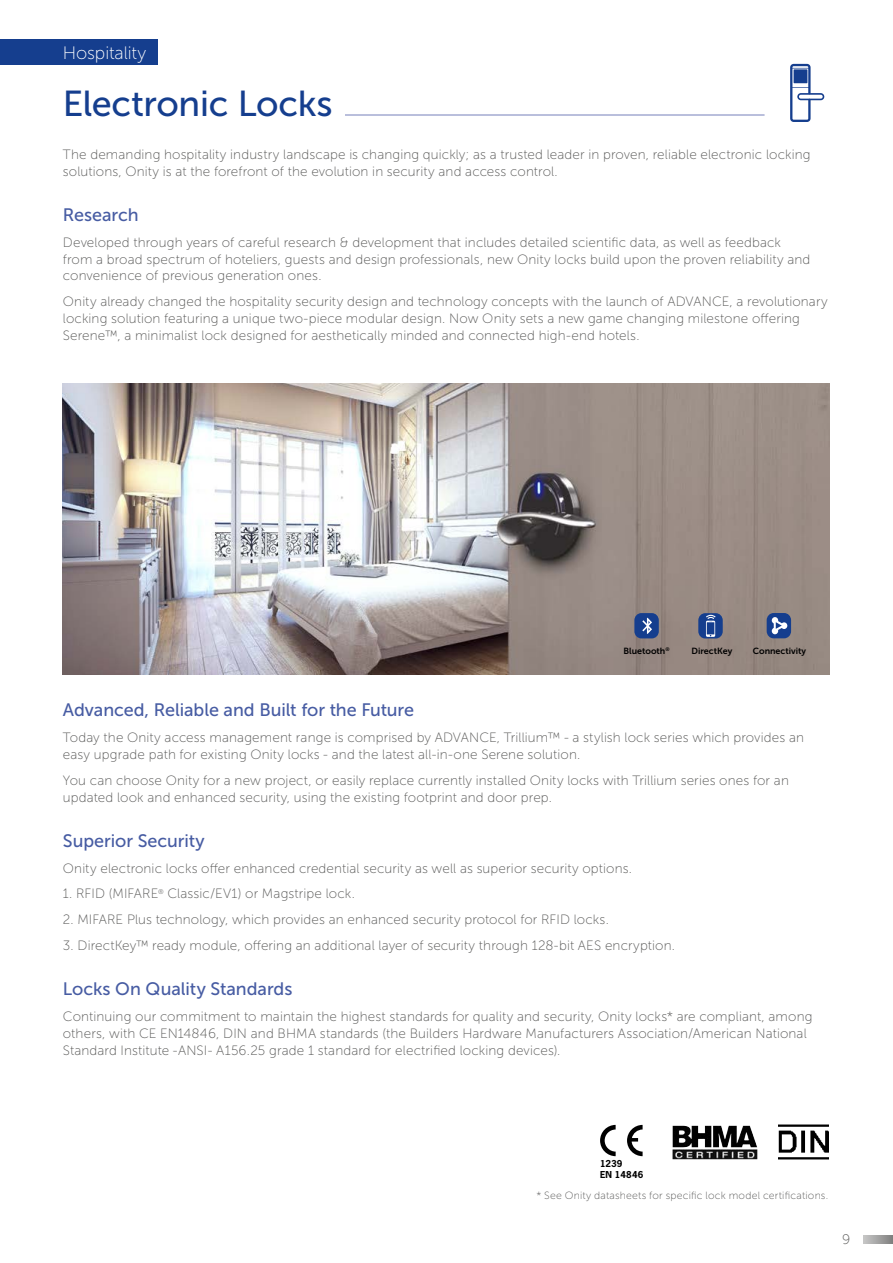
<style>
.page{position:relative;width:893px;height:1263px;background:#fff}
.page>*{position:absolute;margin:0;border:0;box-sizing:border-box;transform-origin:0 0}
.t1{font:36px "Museo Sans 500";letter-spacing:-.01em;color:#153e8e}
.t2{font:18px "Museo Sans 500";letter-spacing:-.005em;color:#475ca3}
.t3{font:18px "Museo Sans 100";letter-spacing:-.005em;color:#fff}
.t4{font:13.8px "Museo Sans 100";color:#575756}
.t5{font:13.5px/16.8px "Museo Sans 100";letter-spacing:.01em;color:#575756}
.t6{font:10.5px "Museo Sans 100";letter-spacing:.02em;color:#575756}
.t7{font:700 9px/10.5px "News Gothic Std";letter-spacing:.02em;color:#000}
.t8{font:8.85px "Museo Sans 700";color:#000}
.t9{font:5.25px "Museo Sans 700";color:#000}
</style>
<div class="page">
<svg style="left:790px;top:64px;width:34px;height:58px"></svg>
<div style="left:794px;top:69px;width:13px;height:14px;background:#153e8e"></div>
<img style="left:63px;top:383px;width:766px;height:291px">
<img style="left:779px;top:1124px;width:49px;height:36px">
<img style="left:672px;top:1126px;width:40px;height:21px">
<svg style="left:600px;top:1125px;width:16px;height:31px"></svg>
<svg style="left:627px;top:1125px;width:16px;height:31px"></svg>
<hr style="left:345px;top:115px;width:420px;height:1px;background:#757fba">
<div style="left:0;top:39px;width:157px;height:25px;background:#153e8e"></div>
<div style="left:698px;top:613px;width:25px;height:25px;background:#153e8e;border-radius:7px"></div>
<svg style="left:706px;top:615px;width:10px;height:22px"></svg>
<div style="left:767px;top:613px;width:24px;height:25px;background:#153e8e;border-radius:7px"></div>
<svg style="left:772px;top:617px;width:15px;height:17px"></svg>
<div style="left:634px;top:613px;width:25px;height:25px;background:#153e8e;border-radius:7px"></div>
<svg style="left:642px;top:617px;width:10px;height:17px"></svg>
<svg style="left:863px;top:1235px;width:30px;height:9px"></svg>
<h2 class="t3" style="left:63px;top:43px;width:85px">Hospitality</h2>
<h1 class="t1" style="left:63px;top:84px;width:271px">Electronic Locks</h1>
<p class="t5" style="left:63px;top:146px;width:749px">The demanding hospitality industry landscape is changing quickly; as a trusted leader in proven, reliable electronic locking solutions, Onity is at the forefront of the evolution in security and access control.</p>
<h2 class="t2" style="left:63px;top:205px;width:77px">Research</h2>
<p class="t5" style="left:63px;top:234px;width:749px">Developed through years of careful research &amp; development that includes detailed scientific data, as well as feedback from a broad spectrum of hoteliers, guests and design professionals, new Onity locks build upon the proven reliability and convenience of previous generation ones.</p>
<p class="t5" style="left:63px;top:293px;width:766px">Onity already changed the hospitality security design and technology concepts with the launch of ADVANCE, a revolutionary locking solution featuring a unique two-piece modular design. Now Onity sets a new game changing milestone offering<br>Serene™, a minimalist lock designed for aesthetically minded and connected high-end hotels.</p>
<p class="t8" style="left:603px;top:646px;width:43px">Bluetooth</p>
<p class="t9" style="left:645px;top:646px;width:6px">®</p>
<p class="t8" style="left:691px;top:646px;width:42px">DirectKey</p>
<p class="t8" style="left:763px;top:646px;width:51px">Contactless</p>
<p class="t9" style="left:665px;top:646px;width:6px">®</p>
<p class="t8" style="left:624px;top:646px;width:43px">Bluetooth</p>
<p class="t8" style="left:689px;top:646px;width:29px">Online</p>
<p class="t8" style="left:594px;top:646px;width:51px">Contactless</p>
<p class="t8" style="left:712px;top:646px;width:96px">DirectKeyConnectivity</p>
<h2 class="t2" style="left:63px;top:700px;width:353px">Advanced, Reliable and Built for the Future</h2>
<p class="t5" style="left:63px;top:729px;width:743px">Today the Onity access management range is comprised by ADVANCE, Trillium™ - a stylish lock series which provides an easy upgrade path for existing Onity locks - and the latest all-in-one Serene solution.</p>
<p class="t5" style="left:63px;top:772px;width:727px">You can choose Onity for a new project, or easily replace currently installed Onity locks with Trillium series ones for an updated look and enhanced security, using the existing footprint and door prep.</p>
<h2 class="t2" style="left:63px;top:830px;width:143px">Superior Security</h2>
<p class="t5" style="left:63px;top:860px;width:571px">Onity electronic locks offer enhanced credential security as well as superior security options.</p>
<p class="t5" style="left:63px;top:885px;width:293px">1. RFID (MIFARE<sup>®</sup> Classic/EV1) or Magstripe lock.</p>
<p class="t5" style="left:63px;top:911px;width:547px">2. MIFARE Plus technology, which provides an enhanced security protocol for RFID locks.</p>
<p class="t5" style="left:63px;top:937px;width:614px">3. DirectKey™ ready module, offering an additional layer of security through 128-bit AES encryption.</p>
<h2 class="t2" style="left:63px;top:979px;width:231px">Locks On Quality Standards</h2>
<p class="t5" style="left:63px;top:1008px;width:751px">Continuing our commitment to maintain the highest standards for quality and security, Onity locks* are compliant, among others, with CE EN14846, DIN and BHMA standards (the Builders Hardware Manufacturers Association/American National<br>Standard Institute -ANSI- A156.25 grade 1 standard for electrified locking devices).</p>
<p class="t7" style="left:600px;top:1158px;width:45px">1239<br>EN 14846</p>
<p class="t6" style="left:536px;top:1190px;width:293px">* See Onity datasheets for specific lock model certifications.</p>
<p class="t4" style="left:842px;top:1231px;width:10px">9</p>
</div>
